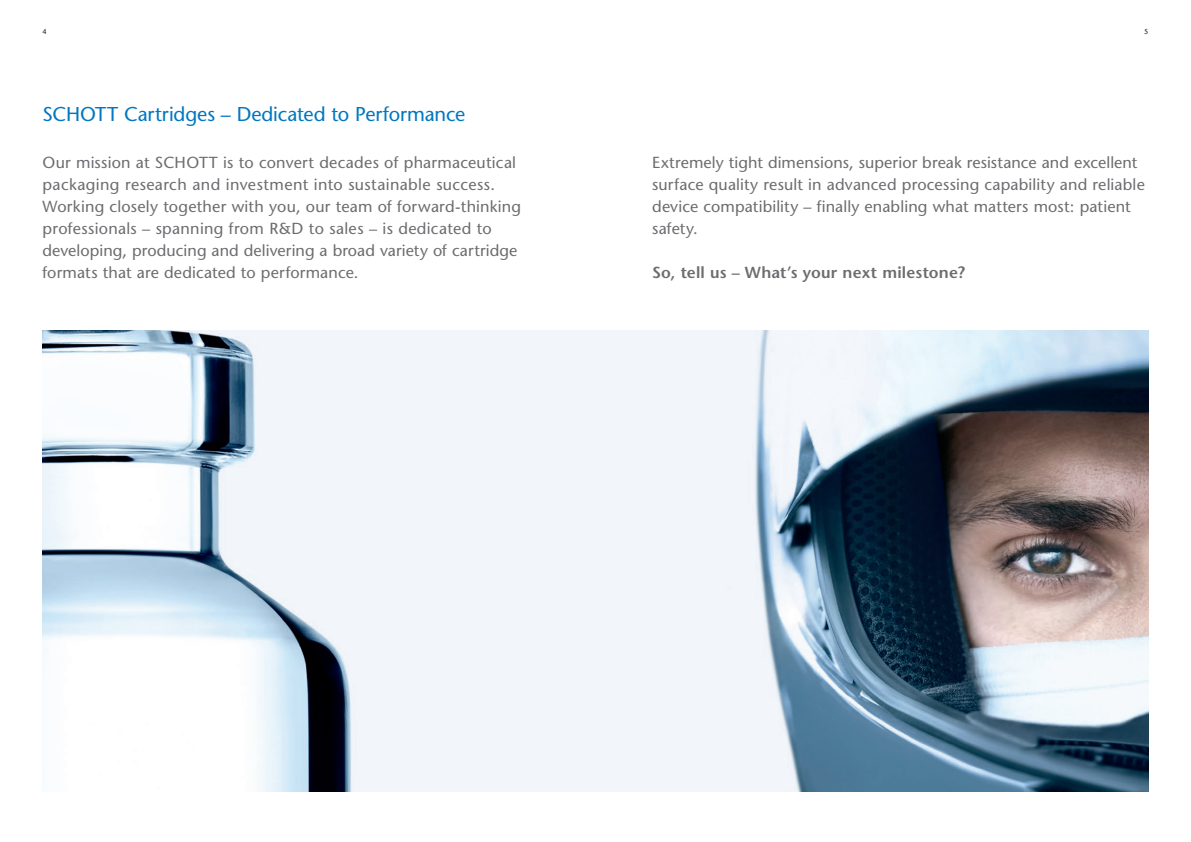
<style>
.page{position:relative;width:1191px;height:842px;background:#fff}
.page>*{position:absolute;margin:0;border:0;box-sizing:border-box;transform-origin:0 0}
.t1{font:500 20px "Stone Sans Std";letter-spacing:-.005em;color:#0077c0}
.t2{font:500 16px/22px "Stone Sans Std";letter-spacing:.01em;color:#6c6d70}
.t3{font:600 16px "Stone Sans Std";letter-spacing:.015em;color:#6c6d70}
.t4{font:500 7.2px "Stone Sans Std";color:#231f20}
</style>
<div class="page">
<img style="left:43px;top:330px;width:1105px;height:461px">
<p class="t4" style="left:43px;top:27px;width:6px">4</p>
<p class="t4" style="left:1144px;top:27px;width:6px">5</p>
<p class="t1" style="left:43px;top:102px;width:424px">SCHOTT Cartridges – Dedicated to Performance</p>
<p class="t2" style="left:43px;top:151px;width:480px">Our mission at SCHOTT is to convert decades of pharmaceutical packaging research and investment into sustainable success.<br>Working closely together with you, our team of forward-thinking professionals – spanning from R&amp;D to sales – is dedicated to developing, producing and delivering a broad variety of cartridge formats that are dedicated to performance.</p>
<p class="t2" style="left:652px;top:152px;width:494px">Extremely tight dimensions, superior break resistance and excellent surface quality result in advanced processing capability and reliable device compatibility – finally enabling what matters most: patient safety.</p>
<p class="t3" style="left:652px;top:263px;width:314px">So, tell us – What’s your next milestone?</p>
</div>
